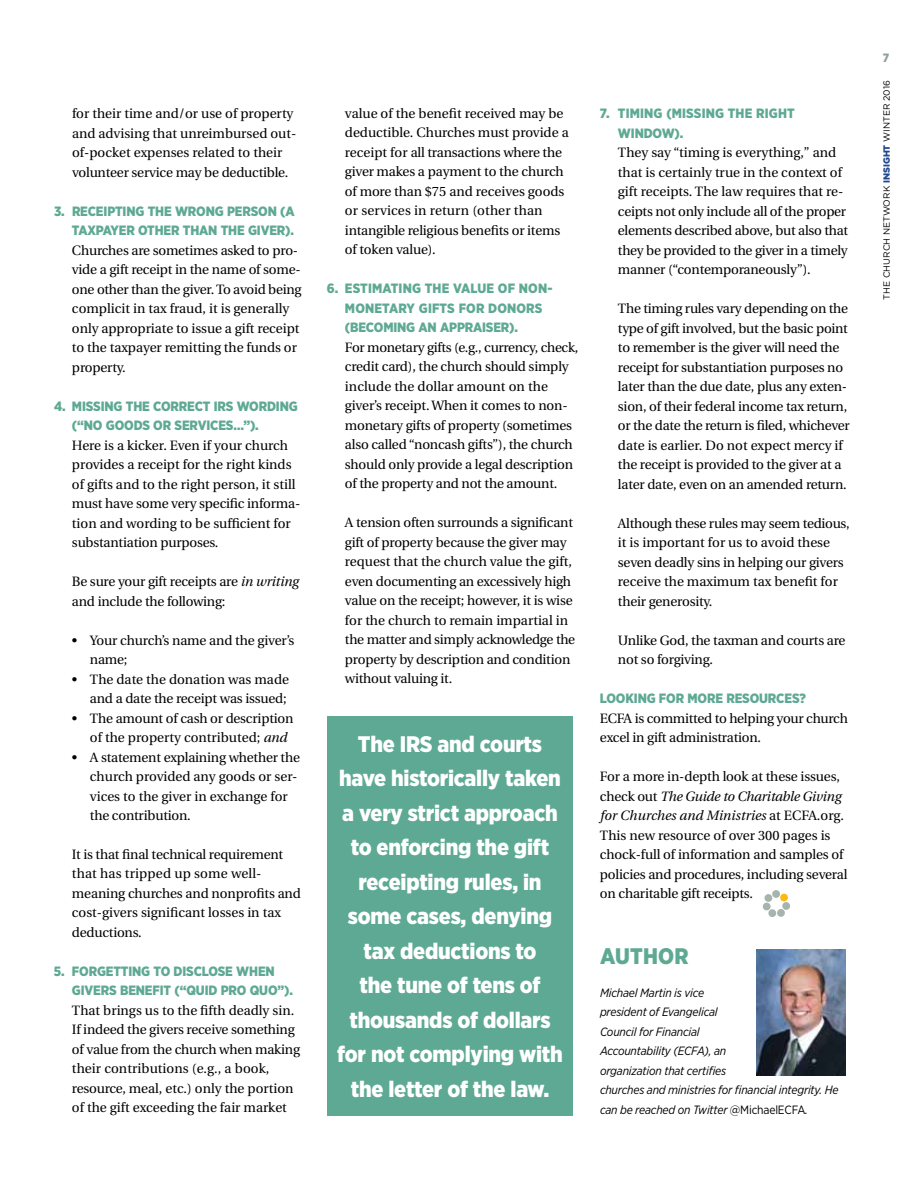
<style>
.page{position:relative;width:918px;height:1188px;background:#fff}
.page>*{position:absolute;margin:0;border:0;box-sizing:border-box;transform-origin:0 0}
.t1{font:900 22.5px/34.5px "Gotham Narrow";letter-spacing:-.01em;color:#fff;text-align:center}
.t2{font:900 22.5px "Gotham Narrow";color:#5ea993}
.t3{font:13.5px/19.5px "Utopia";letter-spacing:-.015em;color:#000}
.t4{font:900 13.5px "Gotham Narrow";letter-spacing:-.01em;color:#5ea993}
.t5{font:900 13.5px "Gotham Narrow";letter-spacing:.05em;color:#5ea993}
.t6{font:italic 12px/19.5px "Gotham Narrow";letter-spacing:-.015em;color:#000}
.t7{font:900 12px "Gotham Narrow";color:#90a09f}
.t8{font:9px "Gotham";color:#000}
.s1{font-style:italic}
.s2{font-style:normal}
.s3{font-weight:900;color:#20468d}
</style>
<div class="page">
<div style="left:327px;top:716px;width:246px;height:400px;background:#5ea993"></div>
<img style="left:756px;top:949px;width:90px;height:126px">
<div style="left:772px;top:890px;width:8px;height:8px;background:#a5b4ac;border-radius:50%"></div>
<svg style="left:762px;top:893px;width:28px;height:24px"></svg>
<p class="t3" style="left:72px;top:104px;width:226px">for their time and/or use of property and advising that unreimbursed out&shy;of-pocket expenses related to their volunteer service may be deductible.</p>
<p class="t4" style="left:54px;top:202px;width:35px">3. RECEIPTING</p>
<p class="t4" style="left:148px;top:202px;width:9px">THE</p>
<p class="t4" style="left:175px;top:202px;width:61px">WRONG PERS</p>
<p class="t4" style="left:258px;top:202px;width:36px">ON (A</p>
<p class="t4" style="left:72px;top:221px;width:33px">TAXPAYER</p>
<p class="t4" style="left:138px;top:221px;width:19px">OTHER</p>
<p class="t4" style="left:183px;top:221px;width:10px">THAN</p>
<p class="t4" style="left:221px;top:221px;width:9px">THE</p>
<p class="t4" style="left:248px;top:221px;width:47px">GIVER).</p>
<p class="t3" style="left:72px;top:241px;width:231px">Churches are sometimes asked to pro&shy;vide a gift receipt in the name of some&shy;one other than the giver. To avoid being complicit in tax fraud, it is generally only appropriate to issue a gift receipt to the taxpayer remitting the funds or property.</p>
<p class="t4" style="left:54px;top:397px;width:36px">4. MISSING</p>
<p class="t4" style="left:126px;top:397px;width:9px">THE</p>
<p class="t4" style="left:153px;top:397px;width:27px">CORRECT</p>
<p class="t4" style="left:214px;top:397px;width:54px">IRS WORDING</p>
<p class="t4" style="left:72px;top:416px;width:142px">(“NO GOODS OR SERVICES</p>
<p class="t4" style="left:233px;top:416px;width:27px">…”).</p>
<p class="t3" style="left:72px;top:436px;width:230px">Here is a kicker. Even if your church provides a receipt for the right kinds of gifts and to the right person, it still must have some very specific informa&shy;tion and wording to be sufficient for substantiation purposes.</p>
<p class="t3" style="left:72px;top:572px;width:228px">Be sure your gift receipts are <span class="s1">in writing </span>and include the following:</p>
<p class="t3" style="left:90px;top:630px;width:206px;text-indent:-18px">• Your church’s name and the giver’s name;</p>
<p class="t3" style="left:72px;top:669px;width:219px;text-align:right">• The date the donation was made and a date the receipt was issued;</p>
<p class="t3" style="left:90px;top:708px;width:205px;text-indent:-18px">• The amount of cash or description of the property contributed; <span class="s1">and</span></p>
<p class="t3" style="left:90px;top:747px;width:212px;text-indent:-18px">• A statement explaining whether the church provided any goods or ser&shy;vices to the giver in exchange for the contribution.</p>
<p class="t3" style="left:72px;top:845px;width:231px">It is that final technical requirement that has tripped up some well&shy;meaning churches and nonprofits and cost-givers significant losses in tax deductions.</p>
<p class="t4" style="left:54px;top:962px;width:44px">5. FORGETTING</p>
<p class="t4" style="left:154px;top:962px;width:28px">TO DISCL</p>
<p class="t4" style="left:208px;top:962px;width:39px">OSE WHEN</p>
<p class="t4" style="left:72px;top:982px;width:30px">GIVERS</p>
<p class="t4" style="left:120px;top:982px;width:9px">BENEFIT</p>
<p class="t4" style="left:175px;top:982px;width:30px">(“QUID</p>
<p class="t4" style="left:221px;top:982px;width:74px">PRO QUO”).</p>
<p class="t3" style="left:72px;top:1001px;width:230px">That brings us to the fifth deadly sin.<br>If indeed the givers receive something of value from the church when making their contributions (e.g., a book, resource, meal, etc.) only the portion of the gift exceeding the fair market</p>
<p class="t3" style="left:345px;top:104px;width:225px">value of the benefit received may be deductible. Churches must provide a receipt for all transactions where the giver makes a payment to the church of more than $75 and receives goods or services in return (other than intangible religious benefits or items of token value).</p>
<p class="t4" style="left:327px;top:280px;width:35px">6. ESTIMATING</p>
<p class="t4" style="left:425px;top:280px;width:9px">THE</p>
<p class="t4" style="left:453px;top:280px;width:17px">VALUE</p>
<p class="t4" style="left:498px;top:280px;width:56px">OF NON-</p>
<p class="t4" style="left:345px;top:299px;width:30px">MONETARY</p>
<p class="t4" style="left:419px;top:299px;width:9px">GIFTS</p>
<p class="t5" style="left:459px;top:299px;width:77px">FOR DONORS</p>
<p class="t4" style="left:345px;top:319px;width:48px">(BECOMING</p>
<p class="t4" style="left:419px;top:319px;width:31px">AN APPRAISER</p>
<p class="t4" style="left:509px;top:319px;width:10px">).</p>
<p class="t3" style="left:345px;top:338px;width:235px">For monetary gifts (e.g., currency, check, credit card), the church should simply include the dollar amount on the giver’s receipt. When it comes to non&shy;monetary gifts of property (sometimes also called “noncash gifts”), the church should only provide a legal description of the property and not the amount.</p>
<p class="t3" style="left:345px;top:513px;width:232px">A tension often surrounds a significant gift of property because the giver may request that the church value the gift, even documenting an excessively high value on the receipt; however, it is wise for the church to remain impartial in the matter and simply acknowledge the property by description and condition without valuing it.</p>
<h1 class="t1" style="left:337px;top:726px;width:227px">THE IRS AND COURTS<br>HAVE HISTORICALLY TAKEN<br>A VERY STRICT APPROACH<br>TO ENFORCING THE GIFT<br>RECEIPTING RULES, IN<br>SOME CASES, DENYING<br>TAX DEDUCTIONS TO<br>THE TUNE OF TENS OF<br>THOUSANDS OF DOLLARS<br>FOR NOT COMPLYING WITH<br>THE LETTER OF THE LAW.</h1>
<p class="t4" style="left:600px;top:105px;width:34px">7. TIMING</p>
<p class="t4" style="left:666px;top:105px;width:14px">(MISSING</p>
<p class="t4" style="left:728px;top:105px;width:9px">THE</p>
<p class="t4" style="left:756px;top:105px;width:9px">RIGHT</p>
<p class="t4" style="left:618px;top:124px;width:10px">WIND</p>
<p class="t4" style="left:653px;top:124px;width:32px">OW).</p>
<p class="t3" style="left:618px;top:143px;width:232px">They say “timing is everything,” and that is certainly true in the context of gift receipts. The law requires that re&shy;ceipts not only include all of the proper elements described above, but also that they be provided to the giver in a timely manner (“contemporaneously”).</p>
<p class="t3" style="left:618px;top:299px;width:233px">The timing rules vary depending on the type of gift involved, but the basic point to remember is the giver will need the receipt for substantiation purposes no later than the due date, plus any exten&shy;sion, of their federal income tax return, or the date the return is filed, whichever date is earlier. Do not expect mercy if the receipt is provided to the giver at a later date, even on an amended return.</p>
<p class="t3" style="left:618px;top:514px;width:233px">Although these rules may seem tedious, it is important for us to avoid these seven deadly sins in helping our givers receive the maximum tax benefit for their generosity.</p>
<p class="t3" style="left:618px;top:631px;width:229px">Unlike God, the taxman and courts are not so forgiving.</p>
<p class="t4" style="left:600px;top:690px;width:34px">LOOKING</p>
<p class="t4" style="left:659px;top:690px;width:110px">FOR MORE RESOURCES</p>
<p class="t4" style="left:799px;top:690px;width:8px">?</p>
<p class="t3" style="left:600px;top:709px;width:249px">ECFA is committed to helping your church excel in gift administration.</p>
<p class="t3" style="left:600px;top:767px;width:249px">For a more in-depth look at these issues, check out <span class="s1">The Guide to Charitable Giving for Churches and Ministries</span> at ECFA.org.<br>This new resource of over 300 pages is chock-full of information and samples of policies and procedures, including several on charitable gift receipts.</p>
<h1 class="t2" style="left:600px;top:941px;width:30px">AUTH</h1>
<h1 class="t2" style="left:658px;top:941px;width:26px">OR</h1>
<p class="t6" style="left:600px;top:982px;width:240px">Michael Martin is vice<br>president of Evangelical<br>Council for Financial<br>Accountability (ECFA), an<br>organization that certifies<br>churches and ministries for financial integrity. He can be reached on Twitter <span class="s2">@MichaelECFA</span>.</p>
<p class="t7" style="left:883px;top:50px;width:8px">7</p>
<p class="t8" style="left:881px;top:300px;width:221px;rotate:-90deg">THE CHURCH NETWORK <span class="s3">INSIGHT</span> WINTER 2016</p>
</div>
